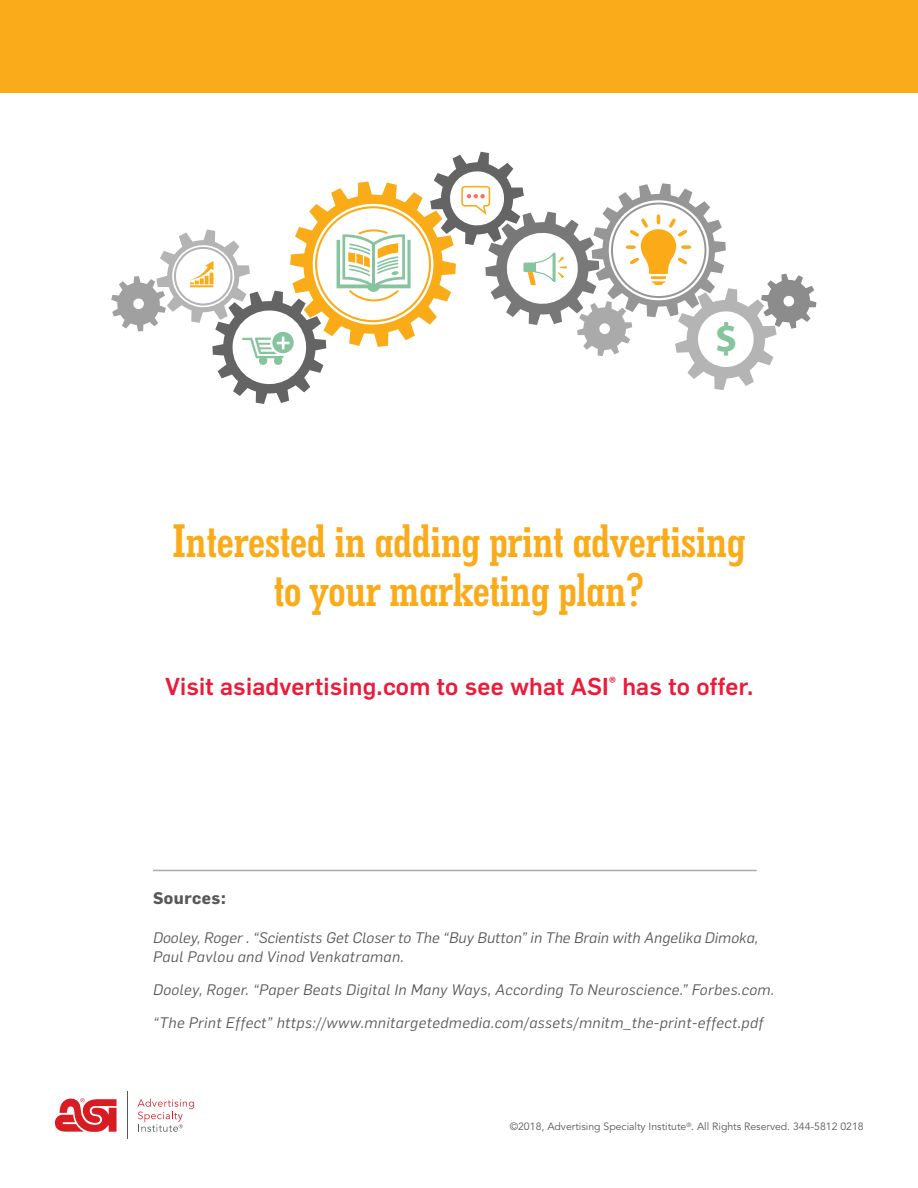
<style>
.page{position:relative;width:918px;height:1188px;background:#fff}
.page>*{position:absolute;margin:0;border:0;box-sizing:border-box;transform-origin:0 0}
.t1{font:700 condensed 48px/49.5px "Geometric Slab 703 BT";letter-spacing:-.01em;color:#faab1a;text-align:center}
.t2{font:700 41.1px "Myriad Pro";color:#85c49c}
.t3{font:500 24px "Flama";letter-spacing:.01em;color:#ed1a3a}
.t4{font:700 16.5px "Flama";letter-spacing:.03em;color:#57585a}
.t5{font:italic 15px "Flama";letter-spacing:.03em;color:#57585a}
.t6{font:italic 15px/19.5px "Flama";letter-spacing:.01em;color:#57585a}
.t7{font:10.5px "Avenir";color:#57585a}
</style>
<div class="page">
<div style="left:0;top:0;width:918px;height:93px;background:#faab1a"></div>
<svg style="left:111px;top:152px;width:705px;height:252px"></svg>
<svg style="left:55px;top:1098px;width:62px;height:34px"></svg>
<svg style="left:138px;top:1099px;width:56px;height:33px"></svg>
<hr style="left:128px;top:1092px;width:1px;height:47px;background:#57585a">
<hr style="left:153px;top:870px;width:604px;height:1px;background:#57585a">
<p class="t2" style="left:715px;top:311px;width:24px">$</p>
<p class="t1" style="left:173px;top:515px;width:575px">Interested in adding print advertising to your marketing plan?</p>
<p class="t3" style="left:165px;top:669px;width:589px">Visit asiadvertising.com to see what ASI<sup>®</sup> has to offer.</p>
<p class="t4" style="left:153px;top:886px;width:74px">Sources:</p>
<p class="t6" style="left:153px;top:927px;width:607px">Dooley, Roger . “Scientists Get Closer to The “Buy Button” in The Brain with Angelika Dimoka,<br>Paul Pavlou and Vinod Venkatraman.</p>
<p class="t5" style="left:153px;top:980px;width:623px">Dooley, Roger. “Paper Beats Digital In Many Ways, According To Neuroscience.” Forbes.com.</p>
<p class="t5" style="left:153px;top:1013px;width:612px">“The Print Effect” https://www.mnitargetedmedia.com/assets/mnitm_the-print-effect.pdf</p>
<p class="t7" style="left:510px;top:1121px;width:356px">©2018, Advertising Specialty Institute<sup>®</sup>. All Rights Reserved. 344-5812 0218</p>
</div>
